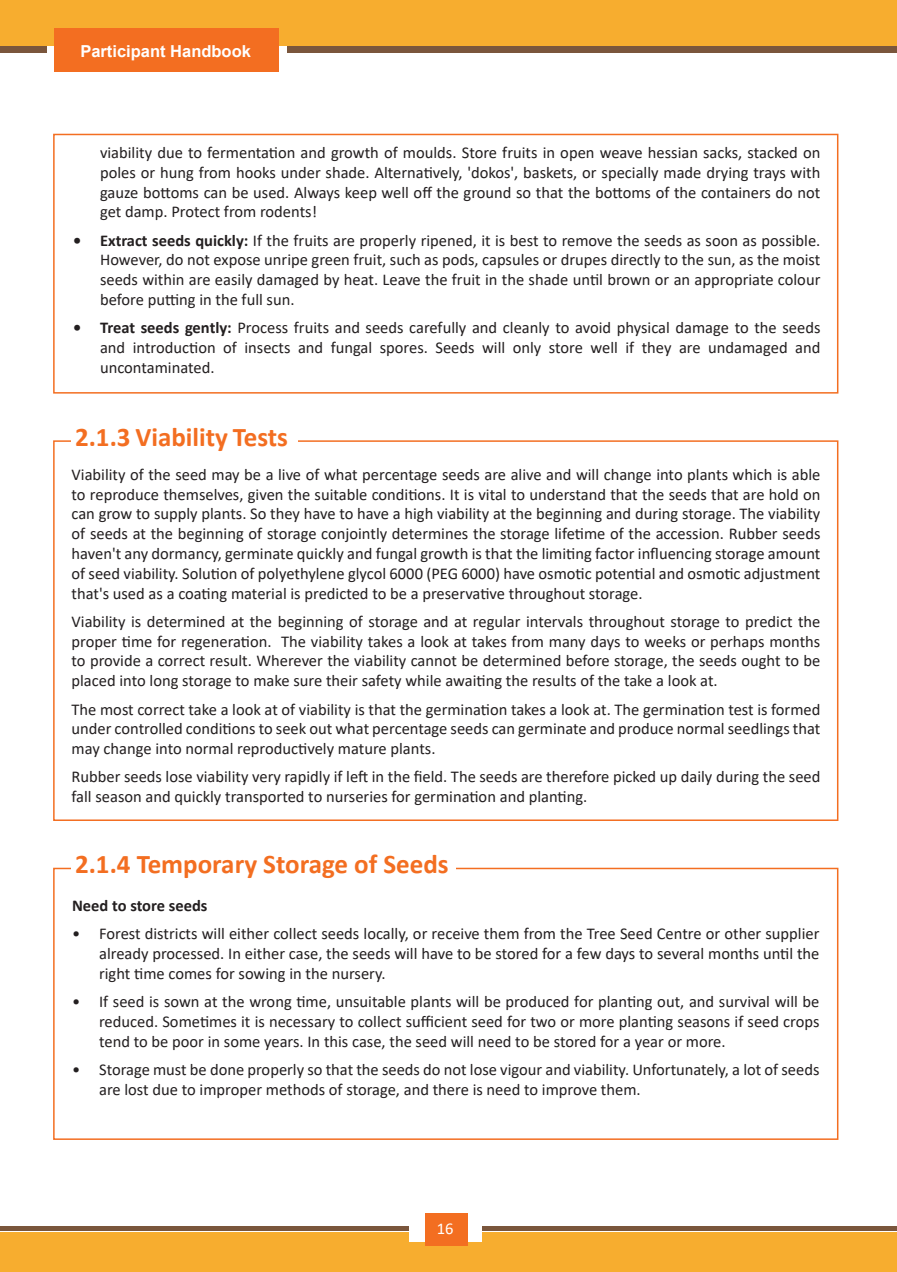
<style>
.page{position:relative;width:897px;height:1272px;background:#fff}
.page>*{position:absolute;margin:0;border:0;box-sizing:border-box;transform-origin:0 0}
.t1{font:700 27px "Calibri";color:#f36e21}
.t2{font:16.5px/19.8px "Calibri";color:#231f20;text-align:justify}
.t3{font:700 16.5px "Arial";color:#fff}
.t4{font:700 16.5px "Calibri";color:#231f20}
.t5{font:16.5px "Calibri";color:#fff}
.s1{font-weight:700}
</style>
<div class="page">
<div style="left:892px;top:0;width:5px;height:46px;background:#f7ad2f"></div>
<div style="left:0;top:0;width:892px;height:46px;background:#f7ad2f"></div>
<svg style="left:892px;top:46px;width:5px;height:6px"></svg>
<div style="left:286px;top:46px;width:606px;height:6px;background:#7a563c"></div>
<div style="left:0;top:1232px;width:892px;height:40px;background:#f7ad2f"></div>
<div style="left:0;top:1226px;width:892px;height:5px;background:#7a563c"></div>
<div style="left:409px;top:1221px;width:73px;height:21px;background:#fff"></div>
<div style="left:424px;top:1213px;width:43px;height:33px;background:#f36e21"></div>
<div style="left:892px;top:1232px;width:5px;height:40px;background:#f7ad2f"></div>
<svg style="left:893px;top:1226px;width:4px;height:4px"></svg>
<div style="left:0;top:46px;width:47px;height:6px;background:#7a563c"></div>
<div style="left:54px;top:28px;width:225px;height:44px;background:#f36e21"></div>
<div style="left:53px;top:134px;width:785px;height:260px;border:2px solid #f36e21"></div>
<div style="left:53px;top:440px;width:785px;height:381px;border:2px solid #f36e21"></div>
<div style="left:71px;top:421px;width:227px;height:36px;background:#fff"></div>
<div style="left:53px;top:868px;width:785px;height:272px;border:2px solid #f36e21"></div>
<div style="left:71px;top:849px;width:384px;height:35px;background:#fff"></div>
<p class="t3" style="left:80px;top:40px;width:172px">Participant Handbook</p>
<p class="t2" style="left:100px;top:142px;width:721px">viability due to fermentation and growth of moulds. Store fruits in open weave hessian sacks, stacked on poles or hung from hooks under shade. Alternatively, 'dokos', baskets, or specially made drying trays with gauze bottoms can be used. Always keep well off the ground so that the bottoms of the containers do not get damp. Protect from rodents!</p>
<p class="t2" style="left:100px;top:230px;width:722px;text-indent:-27px"><span class="s1">• Extract seeds quickly:</span> If the fruits are properly ripened, it is best to remove the seeds as soon as possible.<br>However, do not expose unripe green fruit, such as pods, capsules or drupes directly to the sun, as the moist seeds within are easily damaged by heat. Leave the fruit in the shade until brown or an appropriate colour before putting in the full sun.</p>
<p class="t2" style="left:100px;top:318px;width:722px;text-indent:-27px"><span class="s1">• Treat seeds gently:</span> Process fruits and seeds carefully and cleanly to avoid physical damage to the seeds and introduction of insects and fungal spores. Seeds will only store well if they are undamaged and uncontaminated.</p>
<h1 class="t1" style="left:75px;top:418px;width:214px">2.1.3 Viability Tests</h1>
<p class="t2" style="left:72px;top:464px;width:750px">Viability of the seed may be a live of what percentage seeds are alive and will change into plants which is able to reproduce themselves, given the suitable conditions. It is vital to understand that the seeds that are hold on can grow to supply plants. So they have to have a high viability at the beginning and during storage. The viability of seeds at the beginning of storage conjointly determines the storage lifetime of the accession. Rubber seeds haven't any dormancy, germinate quickly and fungal growth is that the limiting factor influencing storage amount of seed viability. Solution of polyethylene glycol 6000 (PEG 6000) have osmotic potential and osmotic adjustment that's used as a coating material is predicted to be a preservative throughout storage.</p>
<p class="t2" style="left:72px;top:611px;width:750px">Viability is determined at the beginning of storage and at regular intervals throughout storage to predict the proper time for regeneration. The viability takes a look at takes from many days to weeks or perhaps months to provide a correct result. Wherever the viability cannot be determined before storage, the seeds ought to be placed into long storage to make sure their safety while awaiting the results of the take a look at.</p>
<p class="t2" style="left:72px;top:699px;width:750px">The most correct take a look at of viability is that the germination takes a look at. The germination test is formed under controlled conditions to seek out what percentage seeds can germinate and produce normal seedlings that may change into normal reproductively mature plants.</p>
<p class="t2" style="left:72px;top:767px;width:750px">Rubber seeds lose viability very rapidly if left in the field. The seeds are therefore picked up daily during the seed fall season and quickly transported to nurseries for germination and planting.</p>
<h1 class="t1" style="left:75px;top:845px;width:375px">2.1.4 Temporary Storage of Seeds</h1>
<p class="t4" style="left:72px;top:894px;width:137px">Need to store seeds</p>
<p class="t2" style="left:99px;top:923px;width:722px;text-indent:-27px">• Forest districts will either collect seeds locally, or receive them from the Tree Seed Centre or other supplier already processed. In either case, the seeds will have to be stored for a few days to several months until the right time comes for sowing in the nursery.</p>
<p class="t2" style="left:99px;top:991px;width:722px;text-indent:-27px">• If seed is sown at the wrong time, unsuitable plants will be produced for planting out, and survival will be reduced. Sometimes it is necessary to collect sufficient seed for two or more planting seasons if seed crops tend to be poor in some years. In this case, the seed will need to be stored for a year or more.</p>
<p class="t2" style="left:99px;top:1059px;width:721px;text-indent:-27px">• Storage must be done properly so that the seeds do not lose vigour and viability. Unfortunately, a lot of seeds are lost due to improper methods of storage, and there is need to improve them.</p>
<p class="t5" style="left:437px;top:1217px;width:18px">16</p>
</div>
